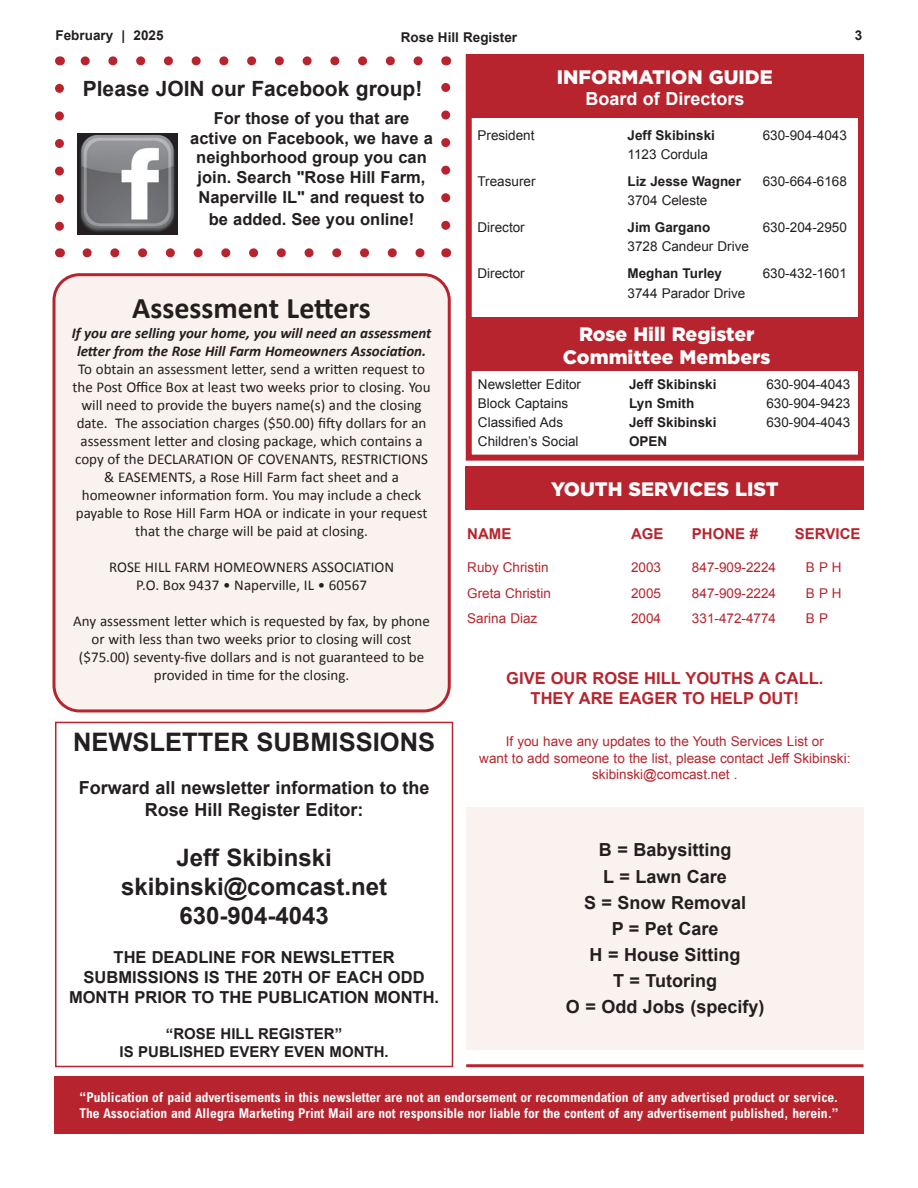
<style>
.page{position:relative;width:918px;height:1188px;background:#fff}
.page>*{position:absolute;margin:0;border:0;box-sizing:border-box;transform-origin:0 0}
.t1{font:700 30px "Calibri";color:#231f20}
.t2{font:700 25.5px "Arial";color:#231f20}
.t3{font:700 24px/28.8px "Arial";color:#231f20;text-align:center}
.t4{font:700 21px "Arial";color:#231f20}
.t5{font:900 19.5px/23.4px "Gotham";color:#fff;text-align:center}
.t6{font:700 18px/26.1px "Arial";color:#231f20;text-align:center}
.t7{font:700 18px "Arial";color:#fff}
.t8{font:700 16.5px/19.8px "Arial";color:#231f20;text-align:center}
.t9{font:700 16.5px/19.8px "Arial";color:#b7242e;text-align:center}
.t10{font:15px/18px "Calibri";color:#231f20;text-align:center}
.t11{font:italic 700 15px/18px "Calibri";color:#231f20;text-align:center}
.t12{font:700 15px/18px "Arial";color:#231f20;text-align:center}
.t13{font:700 15px "Arial";color:#b7242e}
.t14{font:700 condensed 13.5px/16.2px "Arial";color:#fff}
.t15{font:13.5px "Arial";color:#231f20}
.t16{font:13.5px/16.2px "Arial";color:#b7242e;text-align:center}
.t17{font:700 13.5px "Arial";color:#231f20}
</style>
<div class="page">
<div style="left:54px;top:275px;width:395px;height:436px;background:#f9f2ee;border-radius:26px"></div>
<div style="left:53px;top:273px;width:398px;height:439px;border:3px solid #b7242e;border-radius:26px"></div>
<div style="left:466px;top:54px;width:398px;height:407px;background:#fff;border:6px solid #b7242e"></div>
<div style="left:469px;top:54px;width:395px;height:64px;background:#b7242e"></div>
<div style="left:469px;top:317px;width:395px;height:54px;background:#b7242e"></div>
<div style="left:55px;top:722px;width:398px;height:345px;border:2px solid #b7242e"></div>
<div style="left:54px;top:1076px;width:810px;height:58px;background:#b7242e"></div>
<div style="left:55px;top:56px;width:395px;height:201px;border:9px solid #fff"></div>
<svg style="left:55px;top:88px;width:9px;height:151px"></svg>
<svg style="left:87px;top:248px;width:345px;height:9px"></svg>
<svg style="left:441px;top:75px;width:9px;height:150px"></svg>
<svg style="left:73px;top:56px;width:345px;height:9px"></svg>
<img style="left:77px;top:134px;width:101px;height:101px">
<div style="left:466px;top:467px;width:398px;height:43px;background:#b7242e"></div>
<div style="left:466px;top:807px;width:398px;height:242px;background:#f9f2ee"></div>
<hr style="left:466px;top:1064px;width:398px;height:3px;background:#b7242e">
<p class="t17" style="left:56px;top:26px;width:110px">February | 2025</p>
<p class="t17" style="left:401px;top:28px;width:118px">Rose Hill Register</p>
<p class="t17" style="left:855px;top:26px;width:9px">3</p>
<h3 class="t5" style="left:557px;top:65px;width:218px">INFORMATION GUIDE</h3>
<p class="t7" style="left:585px;top:87px;width:161px">Board of Directors</p>
<p class="t15" style="left:478px;top:126px;width:59px">President</p>
<p class="t17" style="left:628px;top:126px;width:89px">Jeff Skibinski</p>
<p class="t15" style="left:763px;top:126px;width:86px">630-904-4043</p>
<p class="t15" style="left:628px;top:145px;width:82px">1123 Cordula</p>
<p class="t15" style="left:478px;top:172px;width:60px">Treasurer</p>
<p class="t17" style="left:628px;top:172px;width:115px">Liz Jesse Wagner</p>
<p class="t15" style="left:763px;top:172px;width:86px">630-664-6168</p>
<p class="t15" style="left:628px;top:192px;width:81px">3704 Celeste</p>
<p class="t15" style="left:478px;top:219px;width:49px">Director</p>
<p class="t17" style="left:628px;top:218px;width:84px">Jim Gargano</p>
<p class="t15" style="left:763px;top:219px;width:86px">630-204-2950</p>
<p class="t15" style="left:628px;top:238px;width:123px">3728 Candeur Drive</p>
<p class="t15" style="left:478px;top:265px;width:49px">Director</p>
<p class="t17" style="left:628px;top:265px;width:96px">Meghan Turley</p>
<p class="t15" style="left:763px;top:265px;width:86px">630-432-1601</p>
<p class="t15" style="left:628px;top:284px;width:119px">3744 Parador Drive</p>
<h3 class="t5" style="left:563px;top:322px;width:209px">Rose Hill Register<br>Committee Members</h3>
<h3 class="t4" style="left:83px;top:74px;width:341px">Please JOIN our Facebook group!</h3>
<p class="t8" style="left:190px;top:109px;width:244px">For those of you that are active on Facebook, we have a neighborhood group you can join. Search "Rose Hill Farm,<br>Naperville IL" and request to</p>
<p class="t8" style="left:209px;top:210px;width:207px">be added. See you online!</p>
<h1 class="t1" style="left:132px;top:289px;width:240px">Assessment Letters</h1>
<p class="t11" style="left:72px;top:323px;width:361px">If you are selling your home, you will need an assessment letter from the Rose Hill Farm Homeowners Association.</p>
<p class="t10" style="left:72px;top:359px;width:360px">To obtain an assessment letter, send a written request to the Post Office Box at least two weeks prior to closing. You will need to provide the buyers name(s) and the closing date. The association charges ($50.00) fifty dollars for an assessment letter and closing package, which contains a copy of the DECLARATION OF COVENANTS, RESTRICTIONS &amp; EASEMENTS, a Rose Hill Farm fact sheet and a homeowner information form. You may include a check payable to Rose Hill Farm HOA or indicate in your request that the charge will be paid at closing.</p>
<p class="t10" style="left:109px;top:557px;width:287px">ROSE HILL FARM HOMEOWNERS ASSOCIATION<br>P.O. Box 9437 • Naperville, IL • 60567</p>
<p class="t10" style="left:73px;top:611px;width:358px">Any assessment letter which is requested by fax, by phone or with less than two weeks prior to closing will cost ($75.00) seventy-five dollars and is not guaranteed to be provided in time for the closing.</p>
<p class="t15" style="left:478px;top:375px;width:105px">Newsletter Editor</p>
<p class="t17" style="left:629px;top:375px;width:89px">Jeff Skibinski</p>
<p class="t15" style="left:766px;top:375px;width:86px">630-904-4043</p>
<p class="t15" style="left:478px;top:394px;width:92px">Block Captains</p>
<p class="t17" style="left:629px;top:394px;width:67px">Lyn Smith</p>
<p class="t15" style="left:766px;top:394px;width:86px">630-904-9423</p>
<p class="t15" style="left:478px;top:414px;width:87px">Classified Ads</p>
<p class="t17" style="left:629px;top:413px;width:89px">Jeff Skibinski</p>
<p class="t15" style="left:766px;top:414px;width:86px">630-904-4043</p>
<p class="t15" style="left:478px;top:433px;width:102px">Children’s Social</p>
<p class="t17" style="left:629px;top:433px;width:40px">OPEN</p>
<h3 class="t5" style="left:551px;top:477px;width:229px">YOUTH SERVICES LIST</h3>
<p class="t13" style="left:467px;top:524px;width:46px">NAME</p>
<p class="t13" style="left:631px;top:524px;width:34px">AGE</p>
<p class="t13" style="left:692px;top:524px;width:68px">PHONE #</p>
<p class="t13" style="left:795px;top:524px;width:67px">SERVICE</p>
<p class="t16" style="left:467px;top:559px;width:83px">Ruby Christin</p>
<p class="t16" style="left:631px;top:559px;width:32px">2003</p>
<p class="t16" style="left:692px;top:559px;width:86px">847-909-2224</p>
<p class="t16" style="left:806px;top:559px;width:37px">B P H</p>
<p class="t16" style="left:467px;top:585px;width:85px">Greta Christin</p>
<p class="t16" style="left:631px;top:585px;width:32px">2005</p>
<p class="t16" style="left:692px;top:585px;width:86px">847-909-2224</p>
<p class="t16" style="left:806px;top:585px;width:37px">B P H</p>
<p class="t16" style="left:467px;top:610px;width:72px">Sarina Diaz</p>
<p class="t16" style="left:631px;top:610px;width:32px">2004</p>
<p class="t16" style="left:692px;top:610px;width:86px">331-472-4774</p>
<p class="t16" style="left:806px;top:610px;width:24px">B P</p>
<p class="t9" style="left:506px;top:669px;width:319px">GIVE OUR ROSE HILL YOUTHS A CALL.<br>THEY ARE EAGER TO HELP OUT!</p>
<p class="t16" style="left:479px;top:734px;width:373px">If you have any updates to the Youth Services List or<br>want to add someone to the list, please contact Jeff Skibinski: skibinski@comcast.net .</p>
<h2 class="t2" style="left:73px;top:725px;width:363px">NEWSLETTER SUBMISSIONS</h2>
<p class="t6" style="left:79px;top:777px;width:352px;line-height:21.6px">Forward all newsletter information to the<br>Rose Hill Register Editor:</p>
<h3 class="t3" style="left:121px;top:844px;width:268px">Jeff Skibinski skibinski@comcast.net<br>630-904-4043</h3>
<p class="t8" style="left:69px;top:948px;width:372px">THE DEADLINE FOR NEWSLETTER<br>SUBMISSIONS IS THE 20TH OF EACH ODD<br>MONTH PRIOR TO THE PUBLICATION MONTH.</p>
<p class="t12" style="left:120px;top:1025px;width:271px">“ROSE HILL REGISTER”<br>IS PUBLISHED EVERY EVEN MONTH.</p>
<p class="t6" style="left:566px;top:838px;width:200px">B = Babysitting<br>L = Lawn Care<br>S = Snow Removal<br>P = Pet Care<br>H = House Sitting<br>T = Tutoring<br>O = Odd Jobs (specify)</p>
<p class="t14" style="left:79px;top:1089px;width:761px">“Publication of paid advertisements in this newsletter are not an endorsement or recommendation of any advertised product or service.<br>The Association and Allegra Marketing Print Mail are not responsible nor liable for the content of any advertisement published, herein.”</p>
</div>
